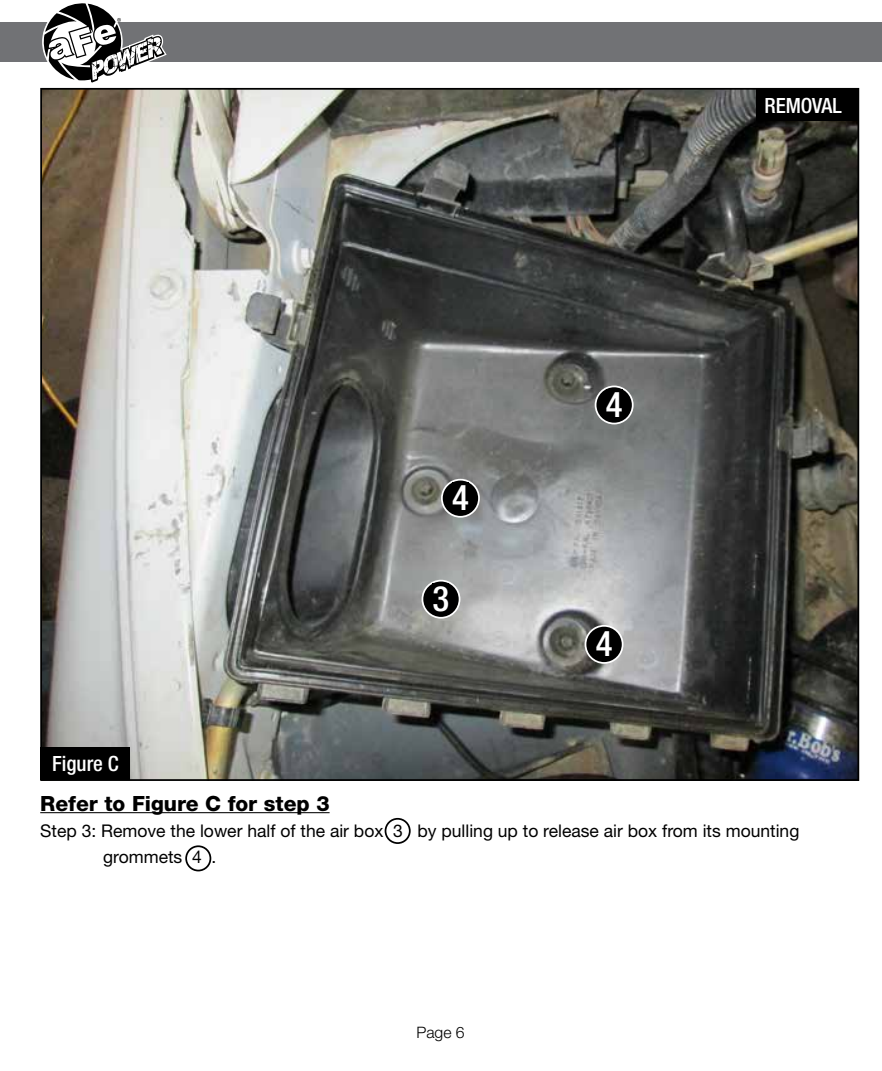
<style>
.page{position:relative;width:882px;height:1071px;background:#fff}
.page>*{position:absolute;margin:0;border:0;box-sizing:border-box;transform-origin:0 0}
.t1{font:500 condensed 35px "Helvetica Neue";color:#fff}
.t2{font:800 21px "Helvetica Neue";color:#000}
.t3{font:500 condensed 21px "Helvetica Neue";color:#fff}
.t4{font:17.5px/26.2px "Helvetica Neue";color:#000}
.t5{font:300 15.75px "Helvetica Neue";color:#000}
</style>
<div class="page">
<div style="left:0;top:23px;width:882px;height:39px;background:#717275"></div>
<img style="left:43px;top:91px;width:813px;height:687px">
<hr style="left:40px;top:812px;width:290px;height:1px;background:#000">
<div style="left:40px;top:747px;width:90px;height:33px;background:#000"></div>
<svg style="left:43px;top:3px;width:124px;height:80px"></svg>
<div style="left:385px;top:818px;width:26px;height:26px;border:2px solid #000;border-radius:50%"></div>
<div style="left:185px;top:845px;width:26px;height:26px;border:2px solid #000;border-radius:50%"></div>
<div style="left:756px;top:88px;width:103px;height:33px;background:#000"></div>
<div style="left:422px;top:581px;width:38px;height:37px;background:#000;border-radius:50%"></div>
<div style="left:422px;top:580px;width:38px;height:39px;border:2px solid #fff;border-radius:50%"></div>
<div style="left:433px;top:584px;width:16px;height:27px;background:#000"></div>
<div style="left:442px;top:480px;width:37px;height:37px;background:#000;border-radius:50%"></div>
<div style="left:441px;top:479px;width:39px;height:39px;border:2px solid #fff;border-radius:50%"></div>
<div style="left:452px;top:483px;width:17px;height:27px;background:#000"></div>
<div style="left:586px;top:626px;width:37px;height:37px;background:#000;border-radius:50%"></div>
<div style="left:585px;top:625px;width:39px;height:39px;border:2px solid #fff;border-radius:50%"></div>
<div style="left:596px;top:629px;width:16px;height:27px;background:#000"></div>
<div style="left:596px;top:386px;width:37px;height:38px;background:#000;border-radius:50%"></div>
<div style="left:595px;top:386px;width:39px;height:38px;border:2px solid #fff;border-radius:50%"></div>
<div style="left:606px;top:389px;width:17px;height:28px;background:#000"></div>
<p class="t3" style="left:52px;top:751px;width:68px">Figure C</p>
<h1 class="t1" style="left:452px;top:477px;width:18px">4</h1>
<h1 class="t1" style="left:433px;top:578px;width:18px">3</h1>
<h1 class="t1" style="left:606px;top:384px;width:18px">4</h1>
<h1 class="t1" style="left:596px;top:623px;width:18px">4</h1>
<p class="t3" style="left:764px;top:93px;width:79px">REMOVAL</p>
<p class="t2" style="left:40px;top:791px;width:291px">Refer to Figure C for step 3</p>
<p class="t4" style="left:103px;top:817px;width:698px;text-indent:-63px">Step 3: Remove the lower half of the air box 3 by pulling up to release air box from its mounting grommets 4 .</p>
<p class="t5" style="left:416px;top:1023px;width:50px">Page 6</p>
</div>
